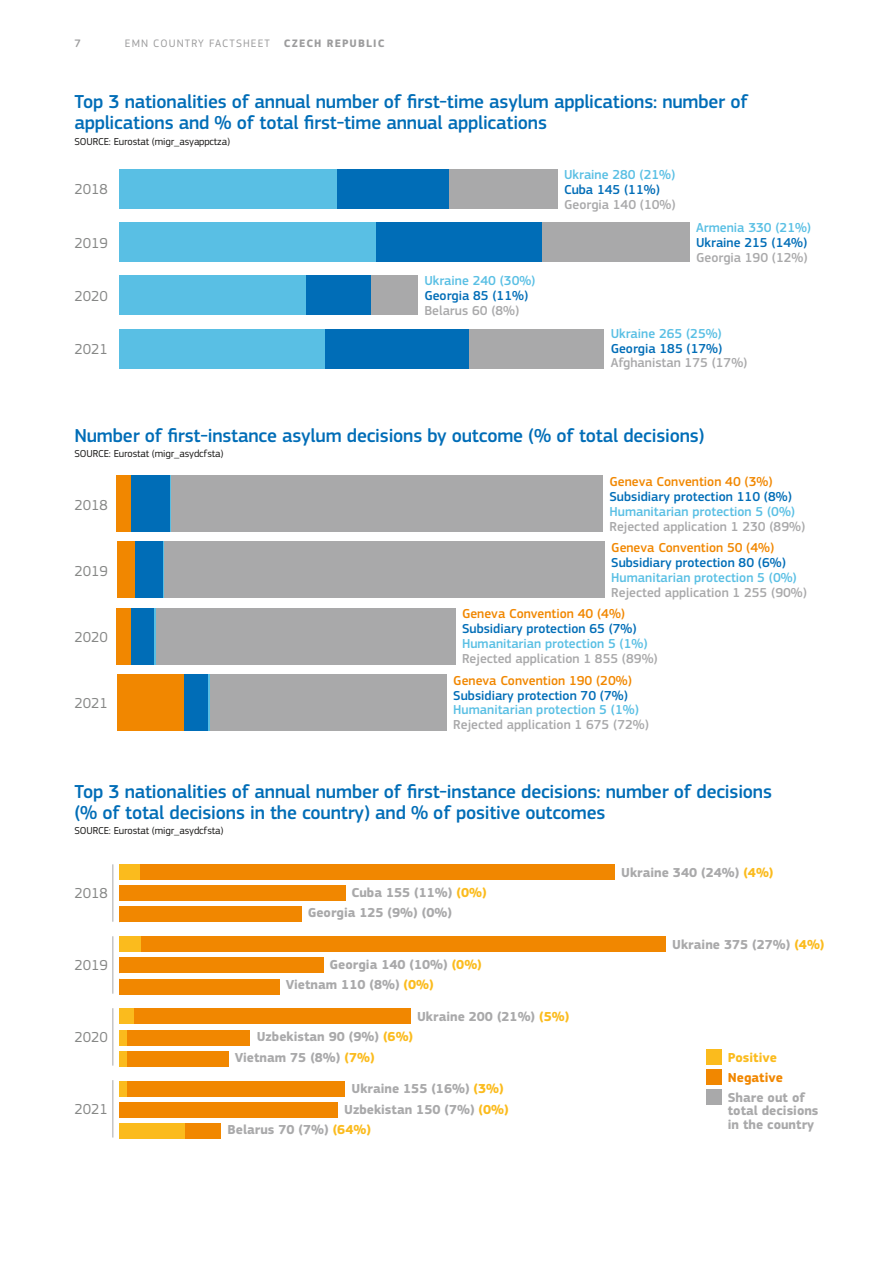
<style>
.page{position:relative;width:893px;height:1263px;background:#fff}
.page>*{position:absolute;margin:0;border:0;box-sizing:border-box;transform-origin:0 0}
.t1{font:500 19.5px/21px "EC Square Sans Pro";letter-spacing:-.01em;color:#006db7}
.t2{font:15px "EC Square Sans Pro";color:#868786}
.t3{font:700 13.5px/20.2px "EC Square Sans Pro";color:#a9a9aa}
.t4{font:500 13.5px "EC Square Sans Pro";color:#a9a9aa}
.t5{font:500 13.5px "EC Square Sans Pro";color:#59bfe4}
.t6{font:500 13.5px "EC Square Sans Pro";color:#006db7}
.t7{font:500 13.5px "EC Square Sans Pro";color:#f18700}
.t8{font:700 13.5px "EC Square Sans Pro";color:#fbbb1d}
.t9{font:700 13.5px "EC Square Sans Pro";color:#f18700}
.t10{font:11.25px "EC Square Sans Pro";letter-spacing:.1em;color:#9c9c9d}
.t11{font:700 11.25px "EC Square Sans Pro";color:#9c9c9d}
.t12{font:500 11.25px "EC Square Sans Pro";color:#9c9c9d}
.t13{font:10.5px "EC Square Sans Pro";letter-spacing:-.01em;color:#181716}
.s1{font-weight:700}
.s2{color:#fbbb1d}
</style>
<div class="page">
<hr style="left:112px;top:864px;width:1px;height:58px;background:#a9a9aa">
<hr style="left:112px;top:936px;width:1px;height:58px;background:#a9a9aa">
<hr style="left:112px;top:1008px;width:1px;height:57px;background:#a9a9aa">
<hr style="left:112px;top:1080px;width:1px;height:57px;background:#a9a9aa">
<div style="left:449px;top:169px;width:109px;height:40px;background:#a9a9aa"></div>
<div style="left:542px;top:222px;width:148px;height:40px;background:#a9a9aa"></div>
<div style="left:371px;top:275px;width:47px;height:40px;background:#a9a9aa"></div>
<div style="left:468px;top:329px;width:136px;height:40px;background:#a9a9aa"></div>
<div style="left:336px;top:169px;width:113px;height:40px;background:#006db7"></div>
<div style="left:375px;top:222px;width:167px;height:40px;background:#006db7"></div>
<div style="left:305px;top:275px;width:66px;height:40px;background:#006db7"></div>
<div style="left:325px;top:329px;width:143px;height:40px;background:#006db7"></div>
<div style="left:119px;top:169px;width:217px;height:40px;background:#59bfe4"></div>
<div style="left:119px;top:222px;width:256px;height:40px;background:#59bfe4"></div>
<div style="left:119px;top:275px;width:186px;height:40px;background:#59bfe4"></div>
<div style="left:119px;top:329px;width:206px;height:40px;background:#59bfe4"></div>
<div style="left:139px;top:864px;width:476px;height:15px;background:#f18700"></div>
<div style="left:119px;top:885px;width:226px;height:16px;background:#f18700"></div>
<div style="left:119px;top:907px;width:182px;height:15px;background:#f18700"></div>
<div style="left:141px;top:936px;width:525px;height:16px;background:#f18700"></div>
<div style="left:119px;top:958px;width:204px;height:15px;background:#f18700"></div>
<div style="left:119px;top:979px;width:160px;height:15px;background:#f18700"></div>
<div style="left:134px;top:1009px;width:277px;height:15px;background:#f18700"></div>
<div style="left:126px;top:1030px;width:124px;height:15px;background:#f18700"></div>
<div style="left:126px;top:1051px;width:102px;height:15px;background:#f18700"></div>
<div style="left:126px;top:1081px;width:219px;height:15px;background:#f18700"></div>
<div style="left:119px;top:1102px;width:219px;height:15px;background:#f18700"></div>
<div style="left:185px;top:1123px;width:36px;height:15px;background:#f18700"></div>
<div style="left:119px;top:864px;width:20px;height:15px;background:#fbbb1d"></div>
<div style="left:119px;top:936px;width:22px;height:16px;background:#fbbb1d"></div>
<div style="left:119px;top:1009px;width:15px;height:15px;background:#fbbb1d"></div>
<div style="left:119px;top:1030px;width:7px;height:15px;background:#fbbb1d"></div>
<div style="left:119px;top:1051px;width:7px;height:15px;background:#fbbb1d"></div>
<div style="left:119px;top:1081px;width:7px;height:15px;background:#fbbb1d"></div>
<div style="left:119px;top:1123px;width:66px;height:15px;background:#fbbb1d"></div>
<div style="left:171px;top:475px;width:432px;height:57px;background:#a9a9aa"></div>
<div style="left:164px;top:542px;width:441px;height:56px;background:#a9a9aa"></div>
<div style="left:156px;top:608px;width:300px;height:56px;background:#a9a9aa"></div>
<div style="left:210px;top:674px;width:237px;height:56px;background:#a9a9aa"></div>
<hr style="left:170px;top:475px;width:1px;height:57px;background:#59bfe4">
<hr style="left:163px;top:542px;width:1px;height:56px;background:#59bfe4">
<hr style="left:154px;top:608px;width:2px;height:56px;background:#59bfe4">
<hr style="left:208px;top:674px;width:2px;height:56px;background:#59bfe4">
<div style="left:131px;top:475px;width:39px;height:57px;background:#006db7"></div>
<div style="left:134px;top:542px;width:29px;height:56px;background:#006db7"></div>
<div style="left:131px;top:608px;width:23px;height:56px;background:#006db7"></div>
<div style="left:184px;top:674px;width:24px;height:56px;background:#006db7"></div>
<div style="left:117px;top:475px;width:14px;height:57px;background:#f18700"></div>
<div style="left:117px;top:542px;width:17px;height:56px;background:#f18700"></div>
<div style="left:117px;top:608px;width:14px;height:56px;background:#f18700"></div>
<div style="left:117px;top:674px;width:67px;height:56px;background:#f18700"></div>
<div style="left:706px;top:1049px;width:16px;height:16px;background:#fbbb1d"></div>
<div style="left:706px;top:1069px;width:16px;height:16px;background:#f18700"></div>
<div style="left:706px;top:1089px;width:16px;height:16px;background:#a9a9aa"></div>
<p class="t12" style="left:74px;top:37px;width:8px">7</p>
<p class="t10" style="left:125px;top:37px;width:183px">EMN COUNTRY FACTSHEET <span class="s1">czech</span></p>
<p class="t11" style="left:327px;top:36px;width:8px">rep</p>
<p class="t11" style="left:350px;top:36px;width:16px">ublic</p>
<p class="t1" style="left:74px;top:92px;width:675px">Top 3 nationalities of annual number of first-time asylum applications: number of applications and % of total first-time annual applications</p>
<p class="t13" style="left:74px;top:135px;width:157px">SOURCE: Eurostat (migr_asyappctza)</p>
<p class="t2" style="left:74px;top:181px;width:35px">2018</p>
<p class="t5" style="left:564px;top:167px;width:113px">Ukraine 280 (21%)</p>
<p class="t6" style="left:564px;top:182px;width:97px">Cuba 145 (11%)</p>
<p class="t4" style="left:564px;top:197px;width:113px">Georgia 140 (10%)</p>
<p class="t2" style="left:74px;top:234px;width:35px">2019</p>
<p class="t2" style="left:74px;top:287px;width:35px">2020</p>
<p class="t2" style="left:74px;top:340px;width:35px">2021</p>
<p class="t5" style="left:424px;top:273px;width:113px">Ukraine 240 (30%)</p>
<p class="t6" style="left:424px;top:287px;width:105px">Georgia 85 (11%)</p>
<p class="t4" style="left:424px;top:302px;width:97px">Belarus 60 (8%)</p>
<p class="t5" style="left:696px;top:220px;width:117px">Armenia 330 (21%)</p>
<p class="t6" style="left:696px;top:235px;width:113px">Ukraine 215 (14%)</p>
<p class="t4" style="left:696px;top:249px;width:113px">Georgia 190 (12%)</p>
<p class="t5" style="left:611px;top:325px;width:113px">Ukraine 265 (25%)</p>
<p class="t6" style="left:611px;top:340px;width:113px">Georgia 185 (17%)</p>
<p class="t4" style="left:611px;top:355px;width:138px">Afghanistan 175 (17%)</p>
<p class="t1" style="left:74px;top:425px;width:632px">Number of first-instance asylum decisions by outcome (% of total decisions)</p>
<p class="t13" style="left:74px;top:448px;width:151px">SOURCE: Eurostat (migr_asydcfsta)</p>
<p class="t2" style="left:74px;top:497px;width:35px">2018</p>
<p class="t2" style="left:74px;top:562px;width:35px">2019</p>
<p class="t2" style="left:74px;top:628px;width:35px">2020</p>
<p class="t2" style="left:74px;top:694px;width:35px">2021</p>
<p class="t7" style="left:609px;top:474px;width:165px">Geneva Convention 40 (3%)</p>
<p class="t6" style="left:609px;top:488px;width:184px">Subsidiary protection 110 (8%)</p>
<p class="t5" style="left:609px;top:503px;width:187px">Humanitarian protection 5 (0%)</p>
<p class="t4" style="left:609px;top:518px;width:197px">Rejected application 1 230 (89%)</p>
<p class="t7" style="left:611px;top:540px;width:165px">Geneva Convention 50 (4%)</p>
<p class="t6" style="left:611px;top:555px;width:176px">Subsidiary protection 80 (6%)</p>
<p class="t5" style="left:611px;top:570px;width:187px">Humanitarian protection 5 (0%)</p>
<p class="t4" style="left:611px;top:584px;width:197px">Rejected application 1 255 (90%)</p>
<p class="t7" style="left:462px;top:606px;width:165px">Geneva Convention 40 (4%)</p>
<p class="t6" style="left:462px;top:621px;width:176px">Subsidiary protection 65 (7%)</p>
<p class="t5" style="left:462px;top:636px;width:187px">Humanitarian protection 5 (1%)</p>
<p class="t4" style="left:462px;top:651px;width:197px">Rejected application 1 855 (89%)</p>
<p class="t7" style="left:453px;top:672px;width:180px">Geneva Convention 190 (20%)</p>
<p class="t6" style="left:453px;top:687px;width:176px">Subsidiary protection 70 (7%)</p>
<p class="t5" style="left:453px;top:702px;width:187px">Humanitarian protection 5 (1%)</p>
<p class="t4" style="left:453px;top:717px;width:197px">Rejected application 1 675 (72%)</p>
<p class="t1" style="left:74px;top:781px;width:699px">Top 3 nationalities of annual number of first-instance decisions: number of decisions (% of total decisions in the country) and % of positive outcomes</p>
<p class="t13" style="left:74px;top:825px;width:151px">SOURCE: Eurostat (migr_asydcfsta)</p>
<p class="t3" style="left:621px;top:862px;width:154px">Ukraine 340 (24%) <span class="s2">(4%)</span></p>
<p class="t3" style="left:308px;top:883px;width:180px;text-indent:44px">Cuba 155 (11%) <span class="s2">(0%)<br></span>Georgia 125 (9%) (0%)</p>
<p class="t3" style="left:672px;top:935px;width:154px">Ukraine 375 (27%) <span class="s2">(4%)</span></p>
<p class="t3" style="left:286px;top:955px;width:198px;text-indent:44px">Georgia 140 (10%) <span class="s2">(0%)<br></span>Vietnam 110 (8%) <span class="s2">(0%)</span></p>
<p class="t3" style="left:417px;top:1007px;width:154px">Ukraine 200 (21%) <span class="s2">(5%)</span></p>
<p class="t3" style="left:235px;top:1027px;width:180px;text-indent:22px">Uzbekistan 90 (9%) <span class="s2">(6%)<br></span>Vietnam 75 (8%) <span class="s2">(7%)</span></p>
<p class="t3" style="left:351px;top:1079px;width:154px">Ukraine 155 (16%) <span class="s2">(3%)</span></p>
<p class="t3" style="left:344px;top:1099px;width:166px">Uzbekistan 150 (7%) <span class="s2">(0%)</span></p>
<p class="t3" style="left:228px;top:1120px;width:145px">Belarus 70 (7%) <span class="s2">(64%)</span></p>
<p class="t2" style="left:74px;top:884px;width:35px">2018</p>
<p class="t2" style="left:74px;top:956px;width:35px">2019</p>
<p class="t2" style="left:74px;top:1028px;width:35px">2020</p>
<p class="t8" style="left:728px;top:1049px;width:51px">Positive</p>
<p class="t9" style="left:728px;top:1069px;width:57px">Negative</p>
<p class="t3" style="left:728px;top:1091px;width:92px;line-height:13.5px">Share out of total decisions in the country</p>
<p class="t2" style="left:74px;top:1101px;width:35px">2021</p>
</div>
